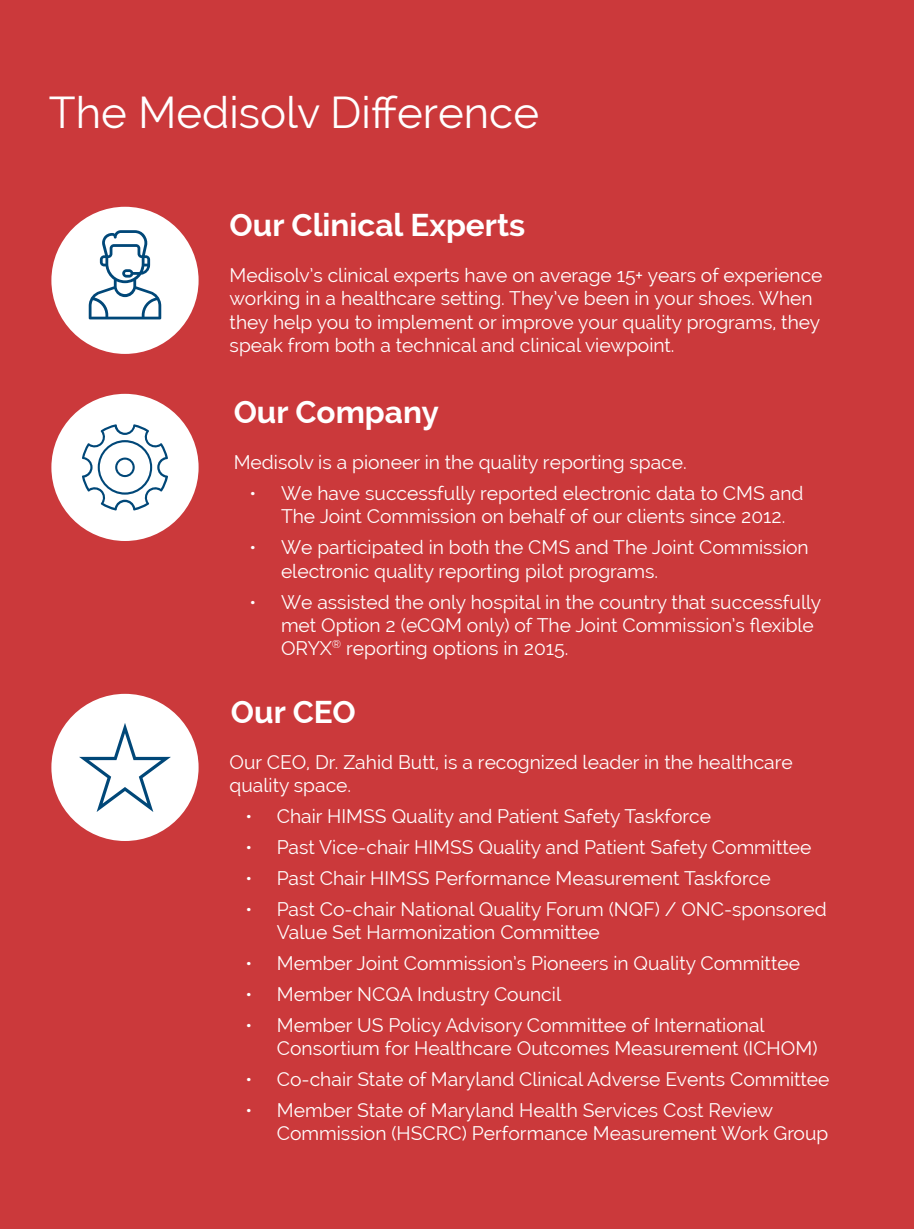
<style>
.page{position:relative;width:914px;height:1229px;background:#fff}
.page>*{position:absolute;margin:0;border:0;box-sizing:border-box;transform-origin:0 0}
.Header_1{font:43.75px "Raleway";color:#fff}
.Header_2{font:700 31.5px "Raleway";color:#fff}
.Paragraph_Text{font:19.25px/23.1px "Raleway";color:#fff}
</style>
<div class="page">
<div style="left:0;top:0;width:914px;height:1228px;background:#cb393b"></div>
<hr style="left:913px;top:0;width:1px;height:1228px;background:#60b5e5">
<div style="left:51px;top:207px;width:147px;height:147px;background:#fff;border-radius:50%"></div>
<div style="left:51px;top:394px;width:147px;height:147px;background:#fff;border-radius:50%"></div>
<div style="left:51px;top:694px;width:147px;height:147px;background:#fff;border-radius:50%"></div>
<svg style="left:89px;top:230px;width:72px;height:89px"></svg>
<svg style="left:79px;top:723px;width:92px;height:89px"></svg>
<svg style="left:82px;top:424px;width:86px;height:86px"></svg>
<p class="Header_1" style="left:49px;top:87px;width:491px">The Medisolv Difference</p>
<p class="Header_2" style="left:229px;top:207px;width:297px">Our Clinical Experts</p>
<p class="Paragraph_Text" style="left:229px;top:264px;width:594px">Medisolv’s clinical experts have on average 15+ years of experience working in a healthcare setting. They’ve been in your shoes. When they help you to implement or improve your quality programs, they speak from both a technical and clinical viewpoint.</p>
<p class="Header_2" style="left:234px;top:394px;width:207px">Our Company</p>
<p class="Paragraph_Text" style="left:234px;top:451px;width:454px">Medisolv is a pioneer in the quality reporting space.</p>
<p class="Paragraph_Text" style="left:281px;top:482px;width:524px;text-indent:-32px">• We have successfully reported electronic data to CMS and<br>The Joint Commission on behalf of our clients since 2012.</p>
<p class="Paragraph_Text" style="left:281px;top:536px;width:529px;text-indent:-32px">• We participated in both the CMS and The Joint Commission electronic quality reporting pilot programs.</p>
<p class="Paragraph_Text" style="left:281px;top:590px;width:542px;text-indent:-32px">• We assisted the only hospital in the country that successfully met Option 2 (eCQM only) of The Joint Commission’s flexible<br>ORYX<sup>®</sup> reporting options in 2015.</p>
<p class="Header_2" style="left:231px;top:694px;width:126px">Our CEO</p>
<p class="Paragraph_Text" style="left:229px;top:750px;width:564px">Our CEO, Dr. Zahid Butt, is a recognized leader in the healthcare quality space.</p>
<p class="Paragraph_Text" style="left:245px;top:804px;width:467px">• Chair HIMSS Quality and Patient Safety Taskforce</p>
<p class="Paragraph_Text" style="left:245px;top:835px;width:567px">• Past Vice-chair HIMSS Quality and Patient Safety Committee</p>
<p class="Paragraph_Text" style="left:245px;top:866px;width:527px">• Past Chair HIMSS Performance Measurement Taskforce</p>
<p class="Paragraph_Text" style="left:277px;top:897px;width:551px;text-indent:-32px">• Past Co-chair National Quality Forum (NQF) / ONC-sponsored<br>Value Set Harmonization Committee</p>
<p class="Paragraph_Text" style="left:245px;top:951px;width:556px">• Member Joint Commission’s Pioneers in Quality Committee</p>
<p class="Paragraph_Text" style="left:245px;top:982px;width:317px">• Member NCQA Industry Council</p>
<p class="Paragraph_Text" style="left:277px;top:1013px;width:542px;text-indent:-32px">• Member US Policy Advisory Committee of International<br>Consortium for Healthcare Outcomes Measurement (ICHOM)</p>
<p class="Paragraph_Text" style="left:245px;top:1068px;width:585px">• Co-chair State of Maryland Clinical Adverse Events Committee</p>
<p class="Paragraph_Text" style="left:277px;top:1098px;width:553px;text-indent:-32px">• Member State of Maryland Health Services Cost Review<br>Commission (HSCRC) Performance Measurement Work Group</p>
</div>
